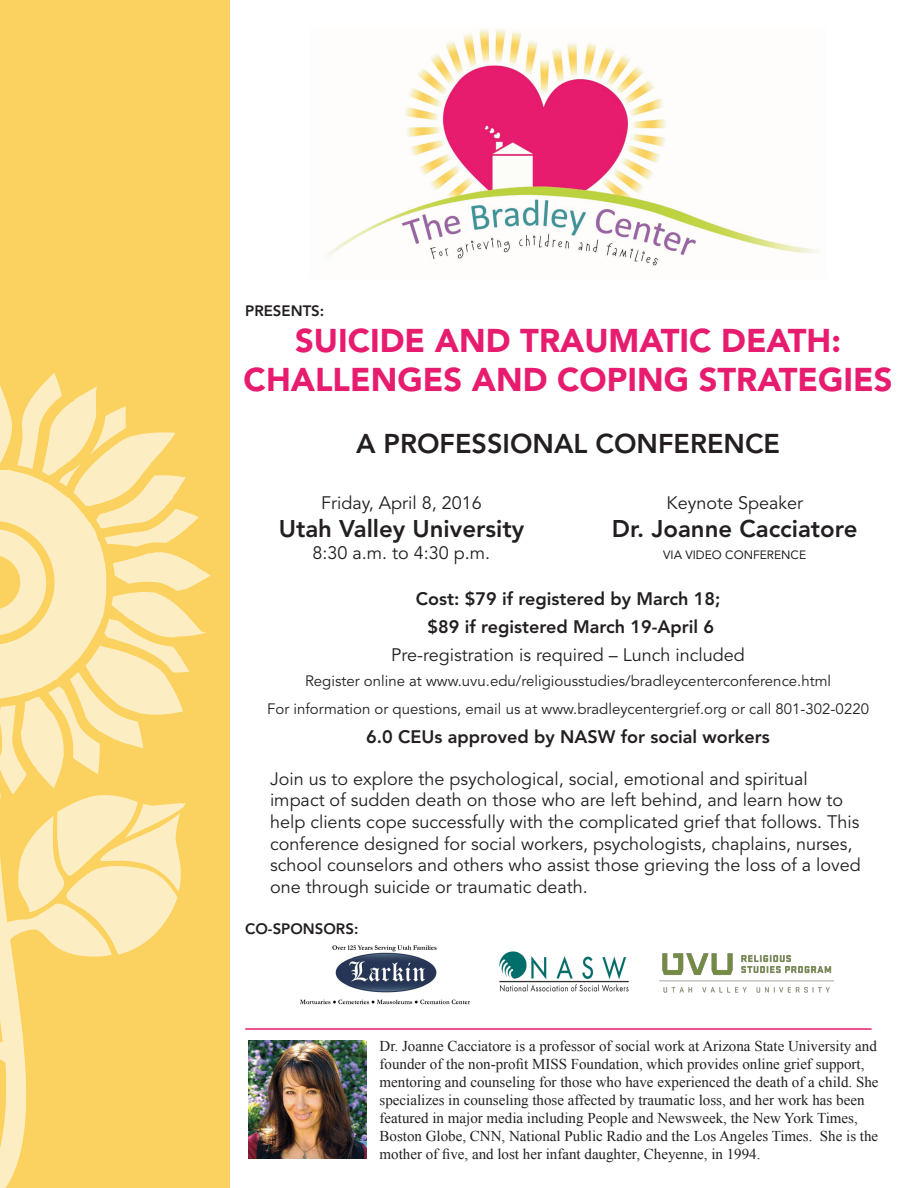
<style>
.page{position:relative;width:918px;height:1188px;background:#fff}
.page>*{position:absolute;margin:0;border:0;box-sizing:border-box;transform-origin:0 0}
.t1{font:900 32.7px/39.2px "Avenir LT Std";color:#e71c6e;text-align:center}
.t2{font:800 27px "Avenir LT Std";color:#231f20}
.t3{font:800 24px "Avenir LT Std";color:#231f20}
.t4{font:18px/21.6px "Avenir LT Std";color:#231f20}
.t5{font:800 18px "Avenir LT Std";color:#231f20}
.t6{font:15px/18px "Times New Roman";color:#231f20}
.t7{font:15px "Avenir LT Std";color:#231f20}
.t8{font:800 15px "Avenir LT Std";color:#231f20}
.t9{font:12px "Avenir LT Std";color:#231f20}
</style>
<div class="page">
<div style="left:0;top:0;width:229px;height:1188px;background:#fbd260"></div>
<img style="left:326px;top:29px;width:493px;height:237px">
<svg style="left:0;top:373px;width:211px;height:815px"></svg>
<img style="left:300px;top:945px;width:170px;height:60px">
<img style="left:499px;top:951px;width:130px;height:41px">
<img style="left:659px;top:953px;width:176px;height:40px">
<img style="left:248px;top:1041px;width:118px;height:118px">
<hr style="left:245px;top:1028px;width:627px;height:2px;background:#e71c6e">
<p class="t8" style="left:245px;top:302px;width:81px">PRESENTS:</p>
<p class="t1" style="left:244px;top:321px;width:650px">SUICIDE AND TRAUMATIC DEATH:<br>CHALLENGES AND COPING STRATEGIES</p>
<p class="t2" style="left:356px;top:428px;width:425px">A PROFESSIONAL CONFERENCE</p>
<p class="t4" style="left:321px;top:492px;width:162px">Friday, April 8, 2016</p>
<p class="t3" style="left:279px;top:515px;width:247px">Utah Valley University</p>
<p class="t4" style="left:313px;top:543px;width:179px">8:30 a.m. to 4:30 p.m.</p>
<p class="t4" style="left:666px;top:492px;width:138px">Keynote Speaker</p>
<p class="t3" style="left:612px;top:515px;width:247px">Dr. Joanne Cacciatore</p>
<p class="t9" style="left:663px;top:548px;width:144px">VIA VIDEO CONFERENCE</p>
<p class="t5" style="left:416px;top:588px;width:306px">Cost: $79 if registered by March 18;</p>
<p class="t5" style="left:427px;top:616px;width:288px">$89 if registered March 19-April 6</p>
<p class="t4" style="left:391px;top:645px;width:355px">Pre-registration is required – Lunch included</p>
<p class="t7" style="left:305px;top:672px;width:528px">Register online at www.uvu.edu/religiousstudies/bradleycenterconference.html</p>
<p class="t7" style="left:267px;top:701px;width:603px">For information or questions, email us at www.bradleycentergrief.org or call 801-302-0220</p>
<p class="t5" style="left:366px;top:726px;width:405px">6.0 CEUs approved by NASW for social workers</p>
<p class="t4" style="left:270px;top:768px;width:592px">Join us to explore the psychological, social, emotional and spiritual impact of sudden death on those who are left behind, and learn how to help clients cope successfully with the complicated grief that follows. This conference designed for social workers, psychologists, chaplains, nurses, school counselors and others who assist those grieving the loss of a loved one through suicide or traumatic death.</p>
<p class="t8" style="left:245px;top:920px;width:115px">CO-SPONSORS:</p>
<p class="t6" style="left:380px;top:1037px;width:501px">Dr. Joanne Cacciatore is a professor of social work at Arizona State University and founder of the non-profit MISS Foundation, which provides online grief support, mentoring and counseling for those who have experienced the death of a child. She specializes in counseling those affected by traumatic loss, and her work has been featured in major media including People and Newsweek, the New York Times, Boston Globe, CNN, National Public Radio and the Los Angeles Times. She is the mother of five, and lost her infant daughter, Cheyenne, in 1994.</p>
</div>
